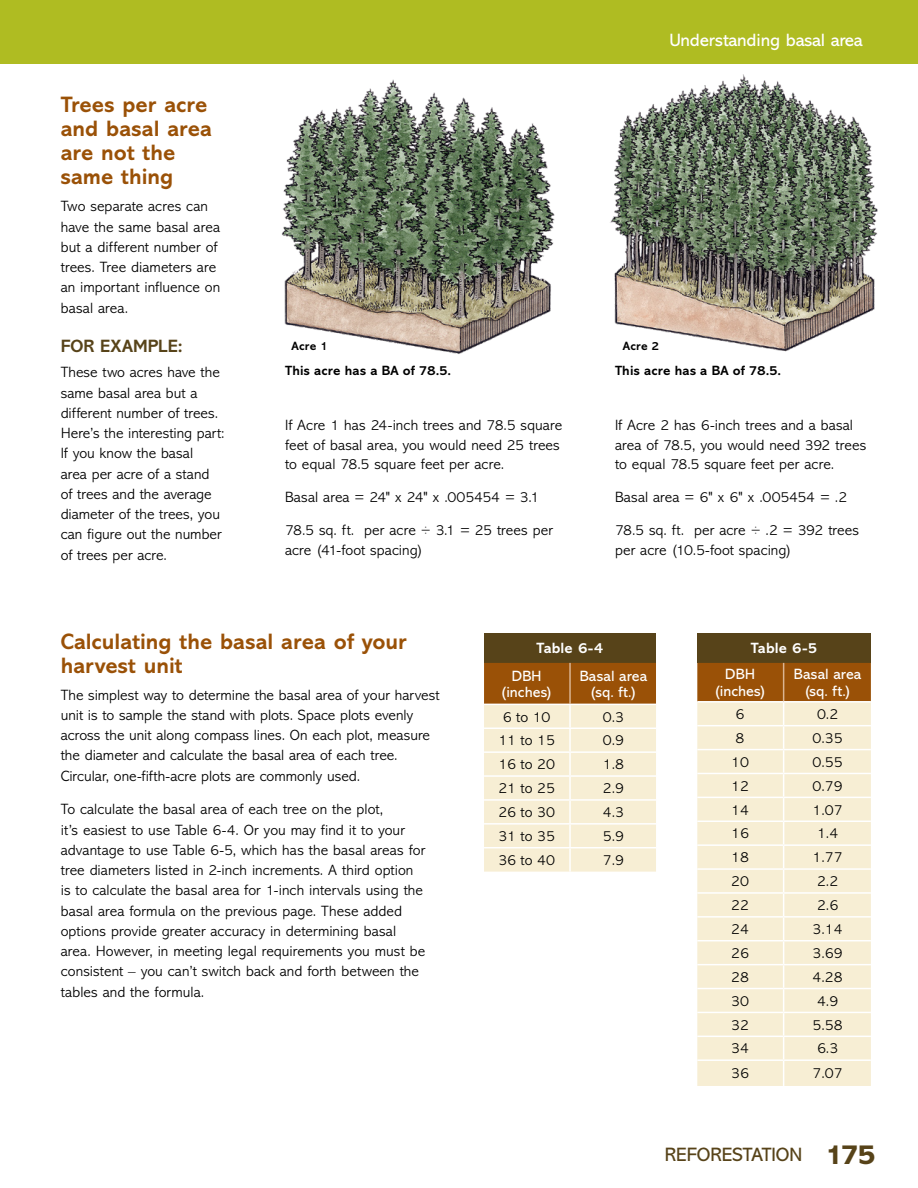
<style>
.page{position:relative;width:918px;height:1188px;background:#fff}
.page>*{position:absolute;margin:0;border:0;box-sizing:border-box;transform-origin:0 0}
.t1{font:700 22.5px/24px "Abadi MT Std";color:#9a5107}
.t2{font:19.5px "Abadi MT Std";color:#574319}
.t3{font:18px "Abadi MT Std";letter-spacing:-.01em;color:#fff}
.t4{font:700 18px "Abadi MT Std";color:#574319}
.t5{font:300 15px/20.2px "Abadi MT Std";color:#000}
.t6{font:15px/16.5px "Abadi MT Std";letter-spacing:.015em;color:#fff;text-align:center}
.t7{font:700 15px "Abadi MT Std";letter-spacing:.005em;color:#fff}
.t8{font:700 13.5px "Abadi MT Std";letter-spacing:.01em;color:#000}
.t9{font:700 12.15px "Abadi MT Std";letter-spacing:.015em;color:#000}
.s1{font-weight:800;font-size:28.5px}
</style>
<div class="page">
<div style="left:0;top:0;width:918px;height:63px;background:#afbc22"></div>
<img style="left:610px;top:74px;width:268px;height:278px">
<img style="left:281px;top:79px;width:274px;height:275px">
<div style="left:697px;top:633px;width:174px;height:30px;background:#574319"></div>
<svg style="left:697px;top:663px;width:174px;height:423px;background:#efe1c5"></svg>
<hr style="left:783px;top:663px;width:1px;height:38px;background:#dab492">
<hr style="left:697px;top:701px;width:87px;height:2px;background:#fff">
<hr style="left:784px;top:701px;width:87px;height:2px;background:#fff">
<div style="left:484px;top:633px;width:172px;height:30px;background:#574319"></div>
<svg style="left:484px;top:663px;width:172px;height:209px;background:#e3cdaa"></svg>
<hr style="left:569px;top:705px;width:2px;height:23px;background:#fff">
<hr style="left:484px;top:728px;width:86px;height:1px;background:#fff">
<hr style="left:570px;top:728px;width:86px;height:1px;background:#fff">
<hr style="left:569px;top:729px;width:2px;height:22px;background:#fff">
<hr style="left:484px;top:751px;width:86px;height:2px;background:#fff">
<hr style="left:570px;top:751px;width:86px;height:2px;background:#fff">
<hr style="left:569px;top:753px;width:2px;height:22px;background:#fff">
<hr style="left:484px;top:775px;width:86px;height:2px;background:#fff">
<hr style="left:570px;top:775px;width:86px;height:2px;background:#fff">
<hr style="left:569px;top:777px;width:2px;height:22px;background:#fff">
<hr style="left:484px;top:799px;width:86px;height:2px;background:#fff">
<hr style="left:570px;top:799px;width:86px;height:2px;background:#fff">
<hr style="left:569px;top:801px;width:2px;height:22px;background:#fff">
<hr style="left:484px;top:823px;width:86px;height:2px;background:#fff">
<hr style="left:570px;top:823px;width:86px;height:2px;background:#fff">
<hr style="left:569px;top:825px;width:2px;height:22px;background:#fff">
<hr style="left:484px;top:847px;width:86px;height:1px;background:#fff">
<hr style="left:570px;top:847px;width:86px;height:1px;background:#fff">
<hr style="left:569px;top:848px;width:2px;height:24px;background:#fff">
<hr style="left:569px;top:663px;width:2px;height:41px;background:#dab492">
<hr style="left:484px;top:704px;width:86px;height:1px;background:#fff">
<hr style="left:570px;top:704px;width:86px;height:1px;background:#fff">
<h1 class="t1" style="left:61px;top:93px;width:153px">Trees per acre and basal area are not the same thing</h1>
<p class="t5" style="left:61px;top:197px;width:161px">Two separate acres can have the same basal area but a different number of trees. Tree diameters are an important influence on basal area.</p>
<p class="t4" style="left:61px;top:335px;width:124px">FOR EXAMPLE:</p>
<p class="t5" style="left:61px;top:363px;width:165px">These two acres have the same basal area but a different number of trees.<br>Here’s the interesting part:<br>If you know the basal<br>area per acre of a stand of trees and the average diameter of the trees, you can figure out the number of trees per acre.</p>
<p class="t3" style="left:670px;top:30px;width:194px">Understanding basal area</p>
<p class="t9" style="left:292px;top:339px;width:38px">Acre 1</p>
<p class="t9" style="left:623px;top:339px;width:38px">Acre 2</p>
<p class="t8" style="left:285px;top:363px;width:166px">This acre has a BA of 78.5.</p>
<p class="t8" style="left:615px;top:363px;width:166px">This acre has a BA of 78.5.</p>
<p class="t5" style="left:285px;top:416px;width:279px;line-height:19.5px">If Acre 1 has 24-inch trees and 78.5 square feet of basal area, you would need 25 trees to equal 78.5 square feet per acre.</p>
<p class="t5" style="left:285px;top:487px;width:256px">Basal area = 24" x 24" x .005454 = 3.1</p>
<p class="t5" style="left:285px;top:521px;width:270px;line-height:19.5px">78.5 sq. ft. per acre ÷ 3.1 = 25 trees per acre (41-foot spacing)</p>
<p class="t5" style="left:615px;top:416px;width:253px;line-height:19.5px">If Acre 2 has 6-inch trees and a basal area of 78.5, you would need 392 trees to equal 78.5 square feet per acre.</p>
<p class="t5" style="left:615px;top:487px;width:234px">Basal area = 6" x 6" x .005454 = .2</p>
<p class="t5" style="left:615px;top:521px;width:246px;line-height:19.5px">78.5 sq. ft. per acre ÷ .2 = 392 trees per acre (10.5-foot spacing)</p>
<h1 class="t1" style="left:61px;top:629px;width:347px">Calculating the basal area of your harvest unit</h1>
<p class="t5" style="left:61px;top:685px;width:380px">The simplest way to determine the basal area of your harvest unit is to sample the stand with plots. Space plots evenly across the unit along compass lines. On each plot, measure the diameter and calculate the basal area of each tree.<br>Circular, one-fifth-acre plots are commonly used.</p>
<p class="t5" style="left:61px;top:800px;width:366px">To calculate the basal area of each tree on the plot,<br>it’s easiest to use Table 6-4. Or you may find it to your advantage to use Table 6-5, which has the basal areas for tree diameters listed in 2-inch increments. A third option is to calculate the basal area for 1-inch intervals using the basal area formula on the previous page. These added options provide greater accuracy in determining basal area. However, in meeting legal requirements you must be consistent – you can’t switch back and forth between the tables and the formula.</p>
<p class="t7" style="left:537px;top:639px;width:68px">Table 6-4</p>
<p class="t6" style="left:502px;top:668px;width:50px">DBH (inches)</p>
<p class="t6" style="left:580px;top:668px;width:69px">Basal area (sq. ft.)</p>
<p class="t5" style="left:503px;top:707px;width:49px">6 to 10</p>
<p class="t5" style="left:603px;top:707px;width:23px">0.3</p>
<p class="t5" style="left:498px;top:731px;width:58px">11 to 15</p>
<p class="t5" style="left:603px;top:731px;width:23px">0.9</p>
<p class="t5" style="left:498px;top:754px;width:58px">16 to 20</p>
<p class="t5" style="left:603px;top:754px;width:23px">1.8</p>
<p class="t5" style="left:498px;top:778px;width:58px">21 to 25</p>
<p class="t5" style="left:603px;top:778px;width:23px">2.9</p>
<p class="t5" style="left:498px;top:802px;width:58px">26 to 30</p>
<p class="t5" style="left:603px;top:802px;width:23px">4.3</p>
<p class="t5" style="left:498px;top:826px;width:58px">31 to 35</p>
<p class="t5" style="left:603px;top:826px;width:23px">5.9</p>
<p class="t5" style="left:498px;top:850px;width:58px">36 to 40</p>
<p class="t5" style="left:603px;top:850px;width:23px">7.9</p>
<p class="t7" style="left:751px;top:639px;width:68px">Table 6-5</p>
<p class="t6" style="left:716px;top:666px;width:50px">DBH (inches)</p>
<p class="t6" style="left:794px;top:666px;width:69px">Basal area (sq. ft.)</p>
<p class="t5" style="left:736px;top:704px;width:10px">6</p>
<p class="t5" style="left:817px;top:704px;width:23px">0.2</p>
<p class="t5" style="left:736px;top:728px;width:10px">8</p>
<p class="t5" style="left:813px;top:728px;width:32px">0.35</p>
<p class="t5" style="left:731px;top:752px;width:19px">10</p>
<p class="t5" style="left:813px;top:752px;width:32px">0.55</p>
<p class="t5" style="left:731px;top:776px;width:19px">12</p>
<p class="t5" style="left:813px;top:776px;width:32px">0.79</p>
<p class="t5" style="left:731px;top:800px;width:19px">14</p>
<p class="t5" style="left:813px;top:800px;width:32px">1.07</p>
<p class="t5" style="left:731px;top:824px;width:19px">16</p>
<p class="t5" style="left:817px;top:824px;width:23px">1.4</p>
<p class="t5" style="left:731px;top:847px;width:19px">18</p>
<p class="t5" style="left:813px;top:847px;width:32px">1.77</p>
<p class="t5" style="left:731px;top:871px;width:19px">20</p>
<p class="t5" style="left:817px;top:871px;width:23px">2.2</p>
<p class="t5" style="left:731px;top:895px;width:19px">22</p>
<p class="t5" style="left:817px;top:895px;width:23px">2.6</p>
<p class="t5" style="left:731px;top:919px;width:19px">24</p>
<p class="t5" style="left:813px;top:919px;width:32px">3.14</p>
<p class="t5" style="left:731px;top:943px;width:19px">26</p>
<p class="t5" style="left:813px;top:943px;width:32px">3.69</p>
<p class="t5" style="left:731px;top:967px;width:19px">28</p>
<p class="t5" style="left:813px;top:967px;width:32px">4.28</p>
<p class="t5" style="left:731px;top:991px;width:19px">30</p>
<p class="t5" style="left:817px;top:991px;width:23px">4.9</p>
<p class="t5" style="left:731px;top:1015px;width:19px">32</p>
<p class="t5" style="left:813px;top:1015px;width:32px">5.58</p>
<p class="t5" style="left:731px;top:1039px;width:19px">34</p>
<p class="t5" style="left:817px;top:1039px;width:23px">6.3</p>
<p class="t5" style="left:731px;top:1063px;width:19px">36</p>
<p class="t5" style="left:813px;top:1063px;width:32px">7.07</p>
<h2 class="t2" style="left:665px;top:1144px;width:213px">REFORESTATION <span class="s1">175</span></h2>
</div>
